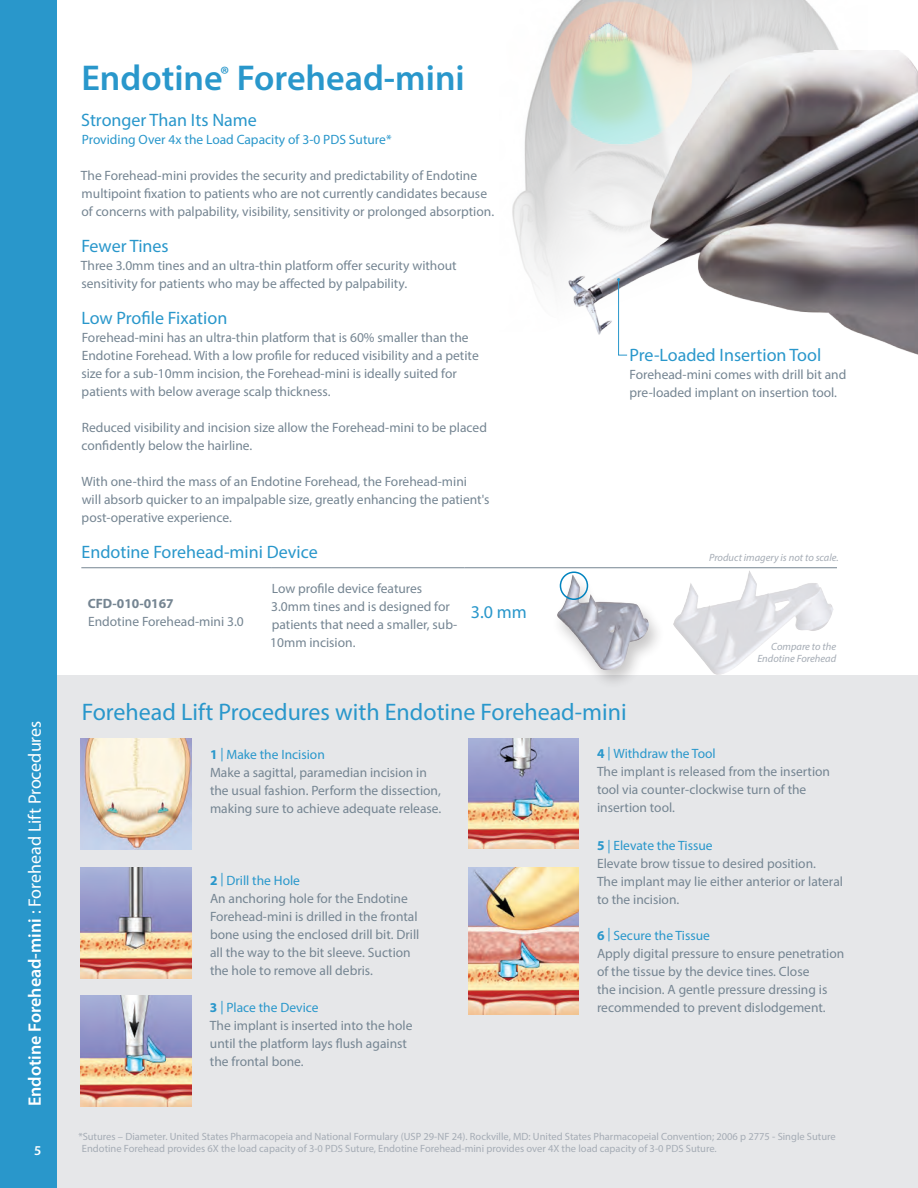
<style>
.page{position:relative;width:918px;height:1188px;background:#fff}
.page>*{position:absolute;margin:0;border:0;box-sizing:border-box;transform-origin:0 0}
.t1{font:600 36px "Myriad Pro";color:#2997cb}
.t2{font:24px "Myriad Pro";color:#2997cb}
.t3{font:18px "Myriad Pro";color:#2997cb}
.t4{font:18px "Myriad Pro";color:#fff}
.t5{font:13.5px/18px "Myriad Pro";color:#758592}
.t6{font:13.5px "Myriad Pro";color:#2997cb}
.t7{font:700 13.5px "Myriad Pro";color:#758592}
.t8{font:600 13.5px "Myriad Pro";color:#fff}
.t9{font:10.5px/12px "Myriad Pro";color:#a5acb5}
.t10{font:italic 10.5px/12px "Myriad Pro";color:#a5acb5;text-align:right}
.s1{font-weight:600}
.s2{font-weight:700;color:#2997cb}
.s3{color:#2997cb}
.s4{font-weight:700}
</style>
<div class="page">
<img style="left:512px;top:0;width:376px;height:288px">
<div style="left:27px;top:676px;width:891px;height:512px;background:#e6e7e9"></div>
<img style="left:468px;top:867px;width:111px;height:147px">
<img style="left:468px;top:738px;width:111px;height:111px">
<img style="left:81px;top:996px;width:111px;height:110px">
<img style="left:81px;top:867px;width:111px;height:111px">
<img style="left:81px;top:738px;width:111px;height:111px">
<div style="left:0;top:0;width:56px;height:1188px;background:#2997cb"></div>
<img style="left:547px;top:51px;width:371px;height:304px">
<svg style="left:617px;top:278px;width:11px;height:78px"></svg>
<hr style="left:81px;top:567px;width:190px;height:1px;background:#758592">
<hr style="left:271px;top:567px;width:193px;height:1px;background:#758592">
<hr style="left:464px;top:567px;width:373px;height:1px;background:#758592">
<img style="left:673px;top:571px;width:161px;height:104px">
<div style="left:551px;top:573px;width:115px;height:117px;background:#231f20;opacity:.25"></div>
<img style="left:557px;top:574px;width:93px;height:96px">
<svg style="left:560px;top:572px;width:27px;height:27px"></svg>
<div style="left:560px;top:572px;width:28px;height:28px;border:2px solid #0083bf;border-radius:50%"></div>
<h3 class="t4" style="left:24px;top:1106px;width:387px;rotate:-90deg"><span class="s1">Endotine Forehead-mini</span> : Forehead Lift Procedures</h3>
<p class="t8" style="left:34px;top:1142px;width:9px">5</p>
<h1 class="t1" style="left:81px;top:55px;width:385px">Endotine<sup>®</sup> Forehead-mini</h1>
<h3 class="t3" style="left:81px;top:109px;width:177px">Stronger Than Its Name</h3>
<p class="t6" style="left:82px;top:131px;width:311px">Providing Over 4x the Load Capacity of 3-0 PDS Suture*</p>
<p class="t5" style="left:81px;top:166px;width:415px">The Forehead-mini provides the security and predictability of Endotine multipoint fixation to patients who are not currently candidates because of concerns with palpability, visibility, sensitivity or prolonged absorption.</p>
<h3 class="t3" style="left:81px;top:235px;width:89px">Fewer Tines</h3>
<p class="t5" style="left:81px;top:256px;width:377px">Three 3.0mm tines and an ultra-thin platform offer security without sensitivity for patients who may be affected by palpability.</p>
<h3 class="t3" style="left:81px;top:307px;width:147px">Low Profile Fixation</h3>
<p class="t5" style="left:81px;top:328px;width:399px">Forehead-mini has an ultra-thin platform that is 60% smaller than the Endotine Forehead. With a low profile for reduced visibility and a petite size for a sub-10mm incision, the Forehead-mini is ideally suited for patients with below average scalp thickness.</p>
<p class="t5" style="left:81px;top:418px;width:407px">Reduced visibility and incision size allow the Forehead-mini to be placed confidently below the hairline.</p>
<p class="t5" style="left:82px;top:472px;width:410px">With one-third the mass of an Endotine Forehead, the Forehead-mini will absorb quicker to an impalpable size, greatly enhancing the patient's post-operative experience.</p>
<h3 class="t3" style="left:82px;top:541px;width:238px">Endotine Forehead-mini Device</h3>
<p class="t7" style="left:88px;top:594px;width:87px">CFD-010-0167</p>
<p class="t5" style="left:88px;top:612px;width:157px">Endotine Forehead-mini 3.0</p>
<p class="t5" style="left:270px;top:580px;width:189px">Low profile device features<br>3.0mm tines and is designed for patients that need a smaller, sub-<br>10mm incision.</p>
<h3 class="t3" style="left:471px;top:601px;width:58px">3.0 mm</h3>
<h3 class="t3" style="left:630px;top:344px;width:193px">Pre-Loaded Insertion Tool</h3>
<p class="t5" style="left:630px;top:365px;width:218px">Forehead-mini comes with drill bit and pre-loaded implant on insertion tool.</p>
<p class="t10" style="left:709px;top:551px;width:131px">Product imagery is not to scale.</p>
<p class="t10" style="left:757px;top:640px;width:80px">Compare to the<br>Endotine Forehead</p>
<h2 class="t2" style="left:82px;top:697px;width:546px">Forehead Lift Procedures with Endotine Forehead-mini</h2>
<p class="t5" style="left:210px;top:746px;width:233px"><span class="s2">1</span> <span class="s3">| Make the Incision<br></span>Make a sagittal, paramedian incision in the usual fashion. Perform the dissection, making sure to achieve adequate release.</p>
<p class="t5" style="left:210px;top:871px;width:211px"><span class="s2">2</span> <span class="s3">| Drill the Hole<br></span>An anchoring hole for the Endotine<br>Forehead-mini is drilled in the frontal bone using the enclosed drill bit. Drill all the way to the bit sleeve. Suction the hole to remove all debris.</p>
<p class="t5" style="left:597px;top:745px;width:235px"><span class="s2">4</span> <span class="s3">| Withdraw the Tool<br></span>The implant is released from the insertion tool via counter-clockwise turn of the insertion tool.</p>
<p class="t5" style="left:597px;top:836px;width:247px"><span class="s2">5</span> <span class="s3">| Elevate the Tissue<br></span>Elevate brow tissue to desired position.<br>The implant may lie either anterior or lateral to the incision.</p>
<p class="t5" style="left:597px;top:926px;width:249px"><span class="s2">6</span> <span class="s3">| Secure the Tissue<br></span>Apply digital pressure to ensure penetration of the tissue by the device tines. Close<br>the incision. A gentle pressure dressing is</p>
<p class="t6" style="left:210px;top:999px;width:110px"><span class="s4">3</span> | Place the Device</p>
<p class="t5" style="left:597px;top:998px;width:230px">recommended to prevent dislodgement.</p>
<p class="t5" style="left:210px;top:1016px;width:204px">The implant is inserted into the hole until the platform lays flush against the frontal bone.</p>
<p class="t9" style="left:82px;top:1131px;width:755px;text-indent:-4px">*Sutures – Diameter. United States Pharmacopeia and National Formulary (USP 29-NF 24). Rockville, MD: United States Pharmacopeial Convention; 2006 p 2775 - Single Suture<br>Endotine Forehead provides 6X the load capacity of 3-0 PDS Suture, Endotine Forehead-mini provides over 4X the load capacity of 3-0 PDS Suture.</p>
</div>
